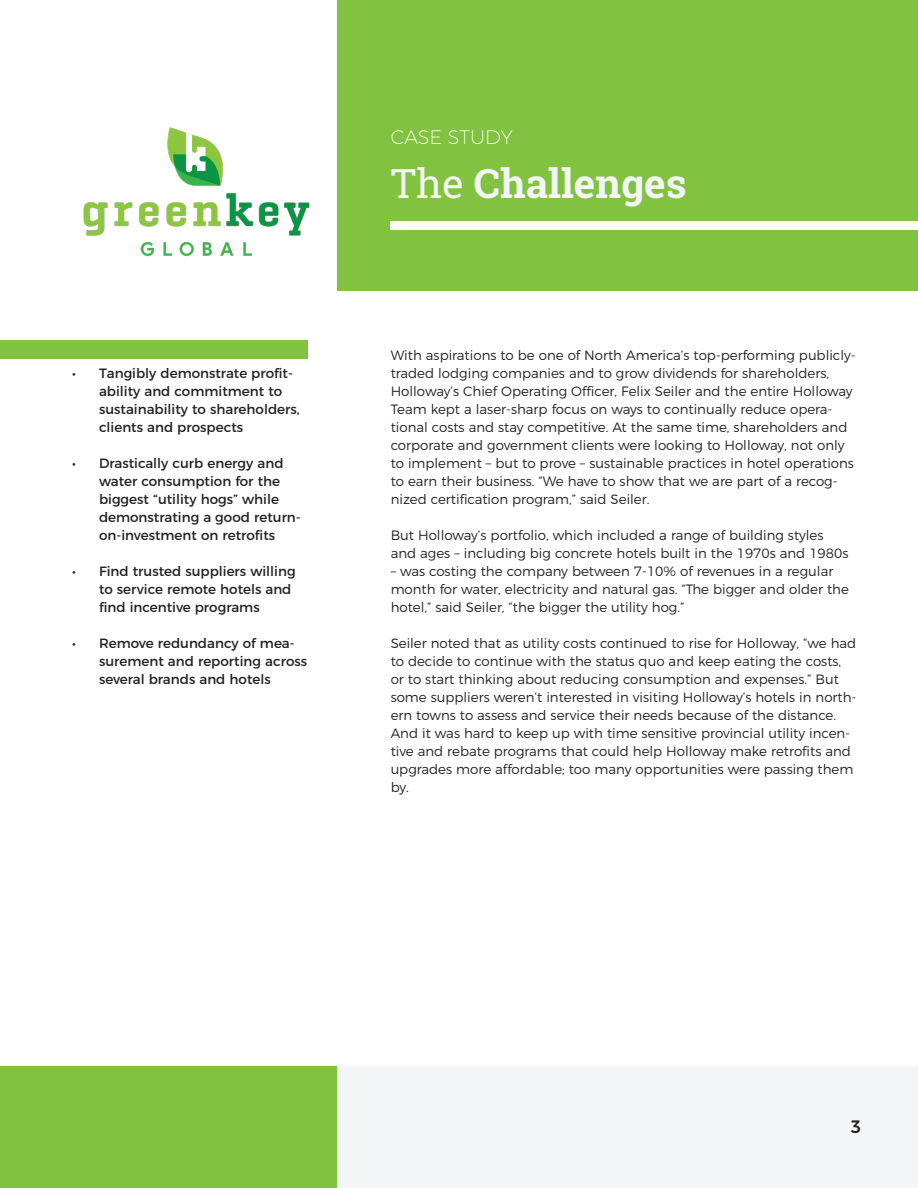
<style>
.page{position:relative;width:918px;height:1188px;background:#fff}
.page>*{position:absolute;margin:0;border:0;box-sizing:border-box;transform-origin:0 0}
.Body_Text_-_2pt_Spac{font:700 40.5px "Roboto Slab";color:#f4f5f6}
.t1{font:200 19.5px "Montserrat";color:#fff}
.t2{font:500 18px "Montserrat";color:#231f20}
.Body_Text_-_2pt_Spac-2{font:300 13.5px/18px "Montserrat";color:#231f20}
.t3{font:13.5px/18px "Montserrat";color:#231f20}
.s1{font-weight:400}
</style>
<div class="page">
<div style="left:337px;top:0;width:581px;height:291px;background:#81c340"></div>
<div style="left:0;top:1066px;width:337px;height:122px;background:#81c340"></div>
<div style="left:338px;top:1066px;width:580px;height:122px;background:#f4f5f6"></div>
<img style="left:83px;top:127px;width:227px;height:130px">
<div style="left:391px;top:221px;width:527px;height:9px;background:#fbfbfc"></div>
<div style="left:0;top:340px;width:308px;height:18px;background:#81c340"></div>
<p class="t3" style="left:99px;top:363px;width:202px;text-indent:-27px">• Tangibly demonstrate profit&shy;ability and commitment to sustainability to shareholders, clients and prospects</p>
<p class="t3" style="left:99px;top:453px;width:203px;text-indent:-27px">• Drastically curb energy and water consumption for the biggest “utility hogs” while demonstrating a good return&shy;on-investment on retrofits</p>
<p class="t3" style="left:99px;top:561px;width:198px;text-indent:-27px">• Find trusted suppliers willing to service remote hotels and find incentive programs</p>
<p class="t3" style="left:99px;top:633px;width:210px;text-indent:-27px">• Remove redundancy of mea&shy;surement and reporting across several brands and hotels</p>
<p class="t1" style="left:391px;top:122px;width:124px">CASE STUDY</p>
<p class="Body_Text_-_2pt_Spac" style="left:391px;top:156px;width:297px"><span class="s1">The</span> Challenges</p>
<p class="Body_Text_-_2pt_Spac-2" style="left:391px;top:345px;width:467px">With aspirations to be one of North America’s top-performing publicly&shy;traded lodging companies and to grow dividends for shareholders, Holloway’s Chief Operating Officer, Felix Seiler and the entire Holloway Team kept a laser-sharp focus on ways to continually reduce opera&shy;tional costs and stay competitive. At the same time, shareholders and corporate and government clients were looking to Holloway, not only to implement – but to prove – sustainable practices in hotel operations to earn their business. “We have to show that we are part of a recog&shy;nized certification program,” said Seiler.</p>
<p class="Body_Text_-_2pt_Spac-2" style="left:391px;top:525px;width:459px">But Holloway’s portfolio, which included a range of building styles and ages – including big concrete hotels built in the 1970s and 1980s</p>
<p class="Body_Text_-_2pt_Spac-2" style="left:391px;top:561px;width:460px">– was costing the company between 7-10% of revenues in a regular month for water, electricity and natural gas. “The bigger and older the hotel,” said Seiler, “the bigger the utility hog.”</p>
<p class="Body_Text_-_2pt_Spac-2" style="left:391px;top:633px;width:467px">Seiler noted that as utility costs continued to rise for Holloway, “we had to decide to continue with the status quo and keep eating the costs, or to start thinking about reducing consumption and expenses.” But some suppliers weren’t interested in visiting Holloway’s hotels in north&shy;ern towns to assess and service their needs because of the distance.<br>And it was hard to keep up with time sensitive provincial utility incen&shy;tive and rebate programs that could help Holloway make retrofits and upgrades more affordable; too many opportunities were passing them by.</p>
<h3 class="t2" style="left:851px;top:1113px;width:11px">3</h3>
</div>
